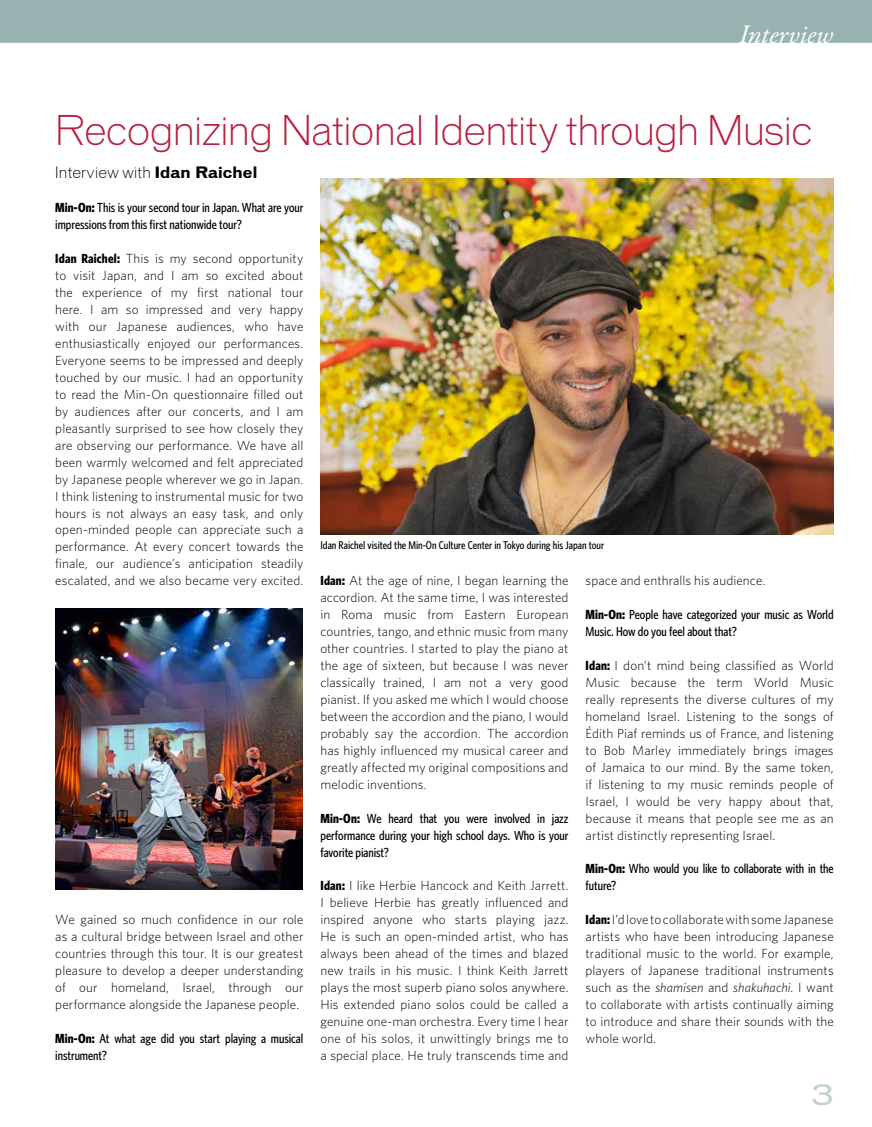
<style>
.page{position:relative;width:872px;height:1127px;background:#fff}
.page>*{position:absolute;margin:0;border:0;box-sizing:border-box;transform-origin:0 0}
.t1{font:300 39px "Vonnes";letter-spacing:-.015em;color:#b6203f}
.t2{font:italic 27px "Garamond Premr Pro";color:#fff}
.t3{font:expanded 27px "Vonnes";color:#c3d1d0}
.t4{font:300 15px "Vonnes";letter-spacing:.02em;color:#000}
.t5{font:300 13.2px/17px "Whitney HTF";letter-spacing:.01em;color:#000;text-align:justify}
.t6{font:500 condensed 13.2px/17px "Whitney HTF";letter-spacing:-.005em;color:#000}
.t7{font:500 condensed 11.25px "Whitney HTF";color:#000}
.s1{font-weight:700}
.s2{font-weight:700;font-stretch:condensed}
.s3{font-style:italic}
</style>
<div class="page">
<img style="left:55px;top:609px;width:247px;height:281px">
<img style="left:320px;top:178px;width:513px;height:356px">
<div style="left:0;top:0;width:872px;height:43px;background:#98b2b2"></div>
<h2 class="t2" style="left:739px;top:17px;width:96px">Interview</h2>
<h1 class="t1" style="left:55px;top:107px;width:758px">Recognizing National Identity through Music</h1>
<p class="t4" style="left:55px;top:164px;width:203px">Interview with <span class="s1">Idan Raichel</span></p>
<p class="t6" style="left:55px;top:199px;width:250px"><span class="s1">Min-On:</span> This is your second tour in Japan. What are your impressions from this first nationwide tour?</p>
<p class="t5" style="left:55px;top:250px;width:250px"><span class="s2">Idan Raichel:</span> This is my second opportunity to visit Japan, and I am so excited about the experience of my first national tour here. I am so impressed and very happy with our Japanese audiences, who have enthusiastically enjoyed our performances.<br>Everyone seems to be impressed and deeply touched by our music. I had an opportunity to read the Min-On questionnaire filled out by audiences after our concerts, and I am pleasantly surprised to see how closely they are observing our performance. We have all been warmly welcomed and felt appreciated by Japanese people wherever we go in Japan.<br>I think listening to instrumental music for two hours is not always an easy task, and only open-minded people can appreciate such a performance. At every concert towards the finale, our audience’s anticipation steadily escalated, and we also became very excited.</p>
<p class="t5" style="left:55px;top:911px;width:250px">We gained so much confidence in our role as a cultural bridge between Israel and other countries through this tour. It is our greatest pleasure to develop a deeper understanding of our homeland, Israel, through our performance alongside the Japanese people.</p>
<p class="t6" style="left:55px;top:1030px;width:250px"><span class="s1">Min-On:</span> At what age did you start playing a musical instrument?</p>
<p class="t7" style="left:320px;top:539px;width:285px">Idan Raichel visited the Min-On Culture Center in Tokyo during his Japan tour</p>
<p class="t5" style="left:320px;top:572px;width:250px"><span class="s2">Idan:</span> At the age of nine, I began learning the accordion. At the same time, I was interested in Roma music from Eastern European countries, tango, and ethnic music from many other countries. I started to play the piano at the age of sixteen, but because I was never classically trained, I am not a very good pianist. If you asked me which I would choose between the accordion and the piano, I would probably say the accordion. The accordion has highly influenced my musical career and greatly affected my original compositions and melodic inventions.</p>
<p class="t6" style="left:320px;top:809px;width:250px;text-align:justify"><span class="s1">Min-On:</span> We heard that you were involved in jazz performance during your high school days. Who is your favorite pianist?</p>
<p class="t5" style="left:320px;top:877px;width:250px"><span class="s2">Idan:</span> I like Herbie Hancock and Keith Jarrett.<br>I believe Herbie has greatly influenced and inspired anyone who starts playing jazz.<br>He is such an open-minded artist, who has always been ahead of the times and blazed new trails in his music. I think Keith Jarrett plays the most superb piano solos anywhere.<br>His extended piano solos could be called a genuine one-man orchestra. Every time I hear one of his solos, it unwittingly brings me to a special place. He truly transcends time and</p>
<p class="t5" style="left:585px;top:572px;width:181px">space and enthralls his audience.</p>
<p class="t6" style="left:585px;top:606px;width:250px"><span class="s1">Min-On:</span> People have categorized your music as World<br>Music. How do you feel about that?</p>
<p class="t5" style="left:585px;top:657px;width:250px"><span class="s2">Idan:</span> I don’t mind being classified as World Music because the term World Music really represents the diverse cultures of my homeland Israel. Listening to the songs of Édith Piaf reminds us of France, and listening to Bob Marley immediately brings images of Jamaica to our mind. By the same token, if listening to my music reminds people of Israel, I would be very happy about that, because it means that people see me as an artist distinctly representing Israel.</p>
<p class="t6" style="left:585px;top:860px;width:250px"><span class="s1">Min-On:</span> Who would you like to collaborate with in the future?</p>
<p class="t5" style="left:585px;top:911px;width:250px"><span class="s2">Idan:</span> I’d love to collaborate with some Japanese artists who have been introducing Japanese traditional music to the world. For example, players of Japanese traditional instruments such as the <span class="s3">shamisen</span> and <span class="s3">shakuhachi</span>. I want to collaborate with artists continually aiming to introduce and share their sounds with the whole world.</p>
<h2 class="t3" style="left:811px;top:1078px;width:24px">3</h2>
</div>
